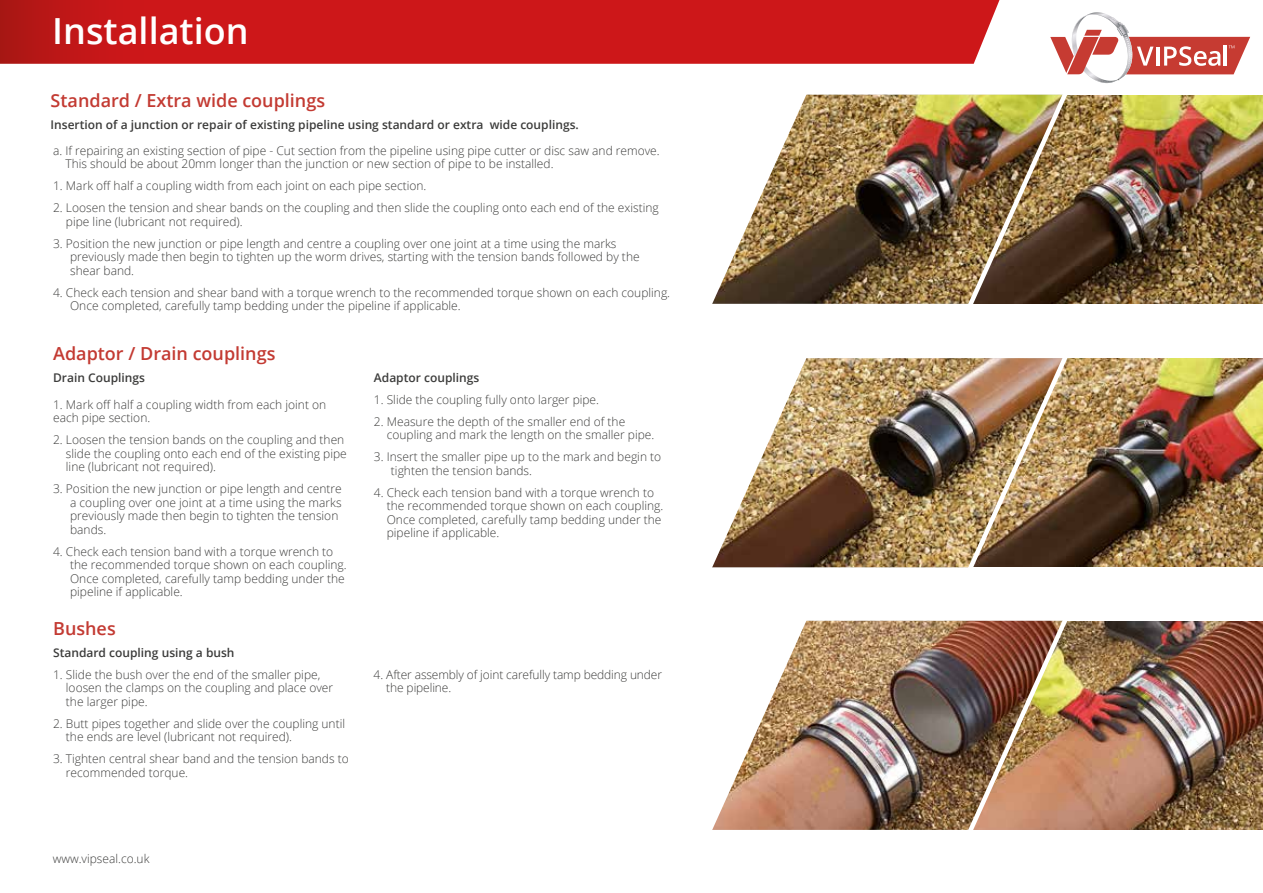
<style>
.page{position:relative;width:1263px;height:893px;background:#fff}
.page>*{position:absolute;margin:0;border:0;box-sizing:border-box;transform-origin:0 0}
.t1{font:600 36px "Open Sans";color:#fff}
.t2{font:600 18px "Open Sans";color:#c33a32}
.t3{font:300 12px/13.5px "Open Sans";color:#3c3c3b}
.t4{font:600 12px "Open Sans";color:#3c3c3b}
</style>
<div class="page">
<svg style="left:0;top:0;width:999px;height:64px;background:#ca1719"></svg>
<img style="left:1250px;top:95px;width:13px;height:208px">
<img style="left:1076px;top:359px;width:187px;height:208px">
<img style="left:1076px;top:621px;width:187px;height:208px">
<img style="left:815px;top:95px;width:144px;height:209px">
<img style="left:815px;top:358px;width:144px;height:209px">
<img style="left:815px;top:621px;width:144px;height:209px">
<svg style="left:712px;top:94px;width:103px;height:210px"></svg>
<svg style="left:712px;top:358px;width:103px;height:210px"></svg>
<svg style="left:712px;top:620px;width:103px;height:210px"></svg>
<img style="left:959px;top:358px;width:117px;height:210px">
<img style="left:959px;top:620px;width:117px;height:210px">
<img style="left:959px;top:12px;width:291px;height:292px">
<h1 class="t1" style="left:52px;top:6px;width:198px">Installation</h1>
<h2 class="t2" style="left:51px;top:88px;width:276px">Standard / Extra wide couplings</h2>
<p class="t4" style="left:51px;top:117px;width:530px">Insertion of a junction or repair of existing pipeline using standard or extra wide couplings.</p>
<p class="t3" style="left:65px;top:143px;width:596px;text-indent:-12px">a. If repairing an existing section of pipe - Cut section from the pipeline using pipe cutter or disc saw and remove.<br>This should be about 20mm longer than the junction or new section of pipe to be installed.</p>
<p class="t3" style="left:53px;top:179px;width:375px">1. Mark off half a coupling width from each joint on each pipe section.</p>
<p class="t3" style="left:66px;top:201px;width:594px;text-indent:-13px">2. Loosen the tension and shear bands on the coupling and then slide the coupling onto each end of the existing pipe line (lubricant not required).</p>
<p class="t3" style="left:70px;top:236px;width:571px;text-indent:-17px">3. Position the new junction or pipe length and centre a coupling over one joint at a time using the marks previously made then begin to tighten up the worm drives, starting with the tension bands followed by the shear band.</p>
<p class="t3" style="left:70px;top:285px;width:601px;text-indent:-17px">4. Check each tension and shear band with a torque wrench to the recommended torque shown on each coupling.<br>Once completed, carefully tamp bedding under the pipeline if applicable.</p>
<h2 class="t2" style="left:53px;top:341px;width:224px">Adaptor / Drain couplings</h2>
<p class="t4" style="left:53px;top:369px;width:93px">Drain Couplings</p>
<p class="t3" style="left:53px;top:397px;width:275px">1. Mark off half a coupling width from each joint on each pipe section.</p>
<p class="t3" style="left:66px;top:433px;width:282px;text-indent:-13px">2. Loosen the tension bands on the coupling and then slide the coupling onto each end of the existing pipe line (lubricant not required).</p>
<p class="t3" style="left:70px;top:482px;width:273px;text-indent:-17px">3. Position the new junction or pipe length and centre a coupling over one joint at a time using the marks previously made then begin to tighten the tension bands.</p>
<p class="t3" style="left:70px;top:544px;width:278px;text-indent:-17px">4. Check each tension band with a torque wrench to the recommended torque shown on each coupling.<br>Once completed, carefully tamp bedding under the pipeline if applicable.</p>
<h2 class="t2" style="left:53px;top:616px;width:64px">Bushes</h2>
<p class="t4" style="left:53px;top:644px;width:183px">Standard coupling using a bush</p>
<p class="t3" style="left:66px;top:667px;width:269px;text-indent:-13px">1. Slide the bush over the end of the smaller pipe, loosen the clamps on the coupling and place over the larger pipe.</p>
<p class="t3" style="left:66px;top:716px;width:281px;text-indent:-13px">2. Butt pipes together and slide over the coupling until the ends are level (lubricant not required).</p>
<p class="t3" style="left:66px;top:752px;width:284px;text-indent:-13px">3. Tighten central shear band and the tension bands to recommended torque.</p>
<p class="t4" style="left:374px;top:369px;width:107px">Adaptor couplings</p>
<p class="t3" style="left:374px;top:392px;width:227px">1. Slide the coupling fully onto larger pipe.</p>
<p class="t3" style="left:387px;top:414px;width:269px;text-indent:-13px">2. Measure the depth of the smaller end of the coupling and mark the length on the smaller pipe.</p>
<p class="t3" style="left:391px;top:450px;width:272px;text-indent:-17px">3. Insert the smaller pipe up to the mark and begin to tighten the tension bands.</p>
<p class="t3" style="left:387px;top:485px;width:278px;text-indent:-13px">4. Check each tension band with a torque wrench to the recommended torque shown on each coupling.<br>Once completed, carefully tamp bedding under the pipeline if applicable.</p>
<p class="t3" style="left:386px;top:667px;width:277px;text-indent:-13px">4. After assembly of joint carefully tamp bedding under the pipeline.</p>
<p class="t3" style="left:53px;top:852px;width:98px">www.vipseal.co.uk</p>
</div>
